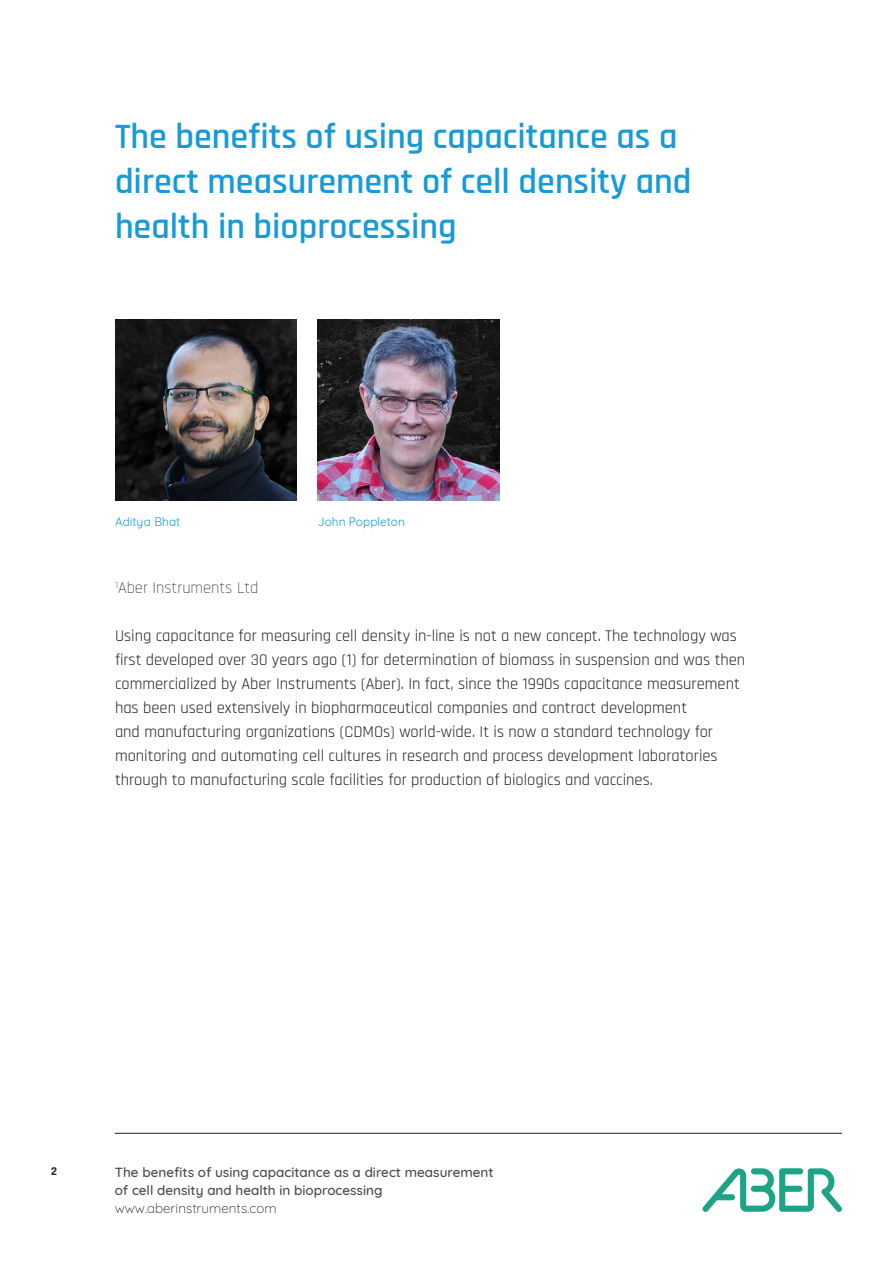
<style>
.page{position:relative;width:893px;height:1263px;background:#fff}
.page>*{position:absolute;margin:0;border:0;box-sizing:border-box;transform-origin:0 0}
.t1{font:600 36px/45px "Rajdhani";color:#169bd8}
.t2{font:16.5px/24px "Rajdhani";color:#231f20}
.t3{font:300 16.5px "Rajdhani";color:#231f20}
.t4{font:500 13.5px/18px "Quicksand";color:#4b4c4d}
.t5{font:300 13.5px "Quicksand";color:#231f20}
.t6{font:12px "Quicksand";color:#169bd8}
.t7{font:700 12px "Rajdhani";color:#231f20}
</style>
<div class="page">
<svg style="left:702px;top:1168px;width:140px;height:44px"></svg>
<hr style="left:115px;top:1133px;width:727px;height:1px;background:#231f20">
<img style="left:115px;top:320px;width:181px;height:181px">
<img style="left:318px;top:320px;width:181px;height:181px">
<p class="t1" style="left:115px;top:115px;width:578px">The benefits of using capacitance as a direct measurement of cell density and health in bioprocessing</p>
<p class="t6" style="left:115px;top:512px;width:67px">Aditya Bhat</p>
<p class="t6" style="left:318px;top:512px;width:89px">John Poppleton</p>
<p class="t3" style="left:115px;top:579px;width:145px"><sup>1</sup>Aber Instruments Ltd</p>
<p class="t2" style="left:115px;top:625px;width:632px">Using capacitance for measuring cell density in-line is not a new concept. The technology was first developed over 30 years ago (1) for determination of biomass in suspension and was then commercialized by Aber Instruments (Aber). In fact, since the 1990s capacitance measurement has been used extensively in biopharmaceutical companies and contract development<br>and manufacturing organizations (CDMOs) world-wide. It is now a standard technology for monitoring and automating cell cultures in research and process development laboratories through to manufacturing scale facilities for production of biologics and vaccines.</p>
<p class="t7" style="left:51px;top:1164px;width:7px">2</p>
<p class="t4" style="left:115px;top:1162px;width:380px">The benefits of using capacitance as a direct measurement of cell density and health in bioprocessing</p>
<p class="t5" style="left:115px;top:1198px;width:163px">www.aberinstruments.com</p>
</div>
